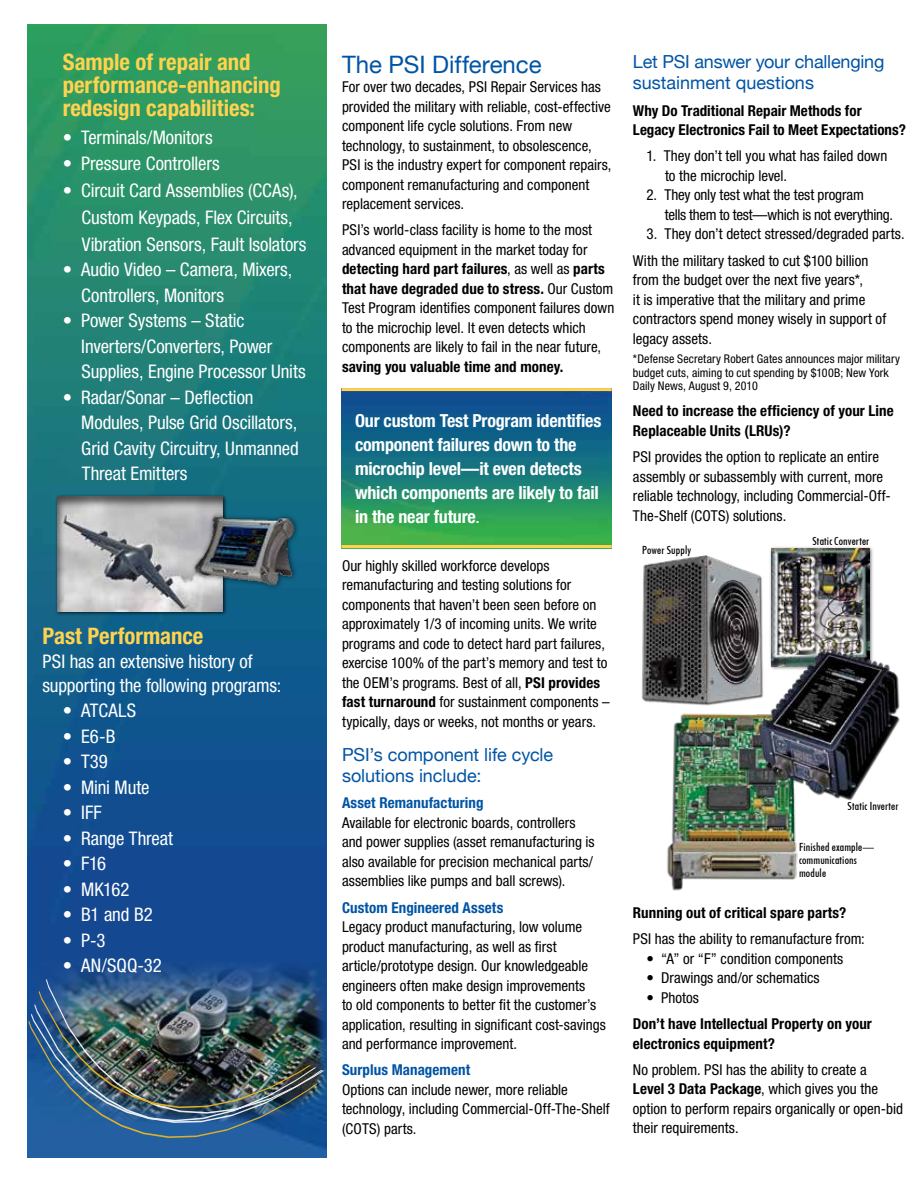
<style>
.page{position:relative;width:918px;height:1188px;background:#fff}
.page>*{position:absolute;margin:0;border:0;box-sizing:border-box;transform-origin:0 0}
.t1{font:24px "Helvetica Neue";color:#0054a4}
.t2{font:700 condensed 22.8px/22.8px "Helvetica Neue LT Std";color:#ffd24f}
.t3{font:condensed 18.75px/25.5px "Helvetica Neue LT Std";letter-spacing:-.005em;color:#fff}
.t4{font:700 condensed 18px/24px "Helvetica Neue LT Std";letter-spacing:-.01em;color:#fff}
.t5{font:18px/21px "Helvetica Neue";letter-spacing:-.005em;color:#0054a4}
.t6{font:condensed 15px/19.5px "Helvetica Neue LT Std";color:#000}
.t7{font:700 condensed 15px/19.5px "Helvetica Neue LT Std";letter-spacing:.005em;color:#000}
.t8{font:700 condensed 15px "Helvetica Neue LT Std";letter-spacing:.005em;color:#0054a4}
.t9{font:condensed 12px/13.5px "Helvetica Neue LT Std";letter-spacing:.01em;color:#000}
.t10{font:11.25px/12.8px "Futuri Condensed Regular SWFTE";letter-spacing:.015em;color:#000}
.s1{font-weight:700}
.s2{font-family:"Helvetica Neue";font-weight:400;font-stretch:normal}
</style>
<div class="page">
<img style="left:27px;top:24px;width:300px;height:933px">
<img style="left:27px;top:957px;width:300px;height:201px">
<img style="left:341px;top:391px;width:271px;height:154px">
<hr style="left:341px;top:388px;width:271px;height:3px;background:#ffd24f">
<hr style="left:341px;top:545px;width:271px;height:3px;background:#ffd24f">
<img style="left:667px;top:713px;width:131px;height:178px">
<div style="left:770px;top:546px;width:104px;height:125px;background:#000;opacity:.55"></div>
<img style="left:772px;top:549px;width:97px;height:97px">
<img style="left:641px;top:555px;width:122px;height:151px">
<img style="left:751px;top:646px;width:149px;height:156px">
<div style="left:55px;top:494px;width:172px;height:122px;background:#000;opacity:.75"></div>
<div style="left:56px;top:495px;width:168px;height:117px;background:#000;opacity:.55"></div>
<div style="left:191px;top:512px;width:109px;height:79px;background:#000;opacity:.65"></div>
<img style="left:192px;top:509px;width:105px;height:79px">
<h2 class="t2" style="left:63px;top:50px;width:220px">Sample of repair and performance-enhancing redesign capabilities:</h2>
<p class="t3" style="left:63px;top:125px;width:151px">• Terminals/Monitors</p>
<p class="t3" style="left:63px;top:150px;width:158px">• Pressure Controllers</p>
<p class="t3" style="left:82px;top:177px;width:227px;line-height:27px;text-indent:-19px">• Circuit Card Assemblies (CCAs),<br>Custom Keypads, Flex Circuits,<br>Vibration Sensors, Fault Isolators</p>
<p class="t3" style="left:81px;top:257px;width:213px;text-indent:-18px">• Audio Video – Camera, Mixers,<br>Controllers, Monitors</p>
<p class="t3" style="left:81px;top:308px;width:226px;text-indent:-18px">• Power Systems – Static<br>Inverters/Converters, Power<br>Supplies, Engine Processor Units</p>
<p class="t3" style="left:81px;top:384px;width:219px;text-indent:-18px">• Radar/Sonar – Deflection<br>Modules, Pulse Grid Oscillators,<br>Grid Cavity Circuitry, Unmanned<br>Threat Emitters</p>
<h2 class="t2" style="left:43px;top:624px;width:162px">Past Performance</h2>
<p class="t3" style="left:43px;top:649px;width:240px;line-height:24px">PSI has an extensive history of supporting the following programs:</p>
<p class="t3" style="left:63px;top:698px;width:75px">• ATCALS</p>
<p class="t3" style="left:63px;top:723px;width:54px">• E6-B</p>
<p class="t3" style="left:63px;top:749px;width:47px">• T39</p>
<p class="t3" style="left:63px;top:774px;width:88px">• Mini Mute</p>
<p class="t3" style="left:63px;top:800px;width:41px">• IFF</p>
<p class="t3" style="left:63px;top:825px;width:112px">• Range Threat</p>
<p class="t3" style="left:63px;top:851px;width:45px">• F16</p>
<p class="t3" style="left:63px;top:876px;width:68px">• MK162</p>
<p class="t3" style="left:63px;top:902px;width:91px">• B1 and B2</p>
<p class="t3" style="left:63px;top:927px;width:44px">• P-3</p>
<p class="t3" style="left:63px;top:953px;width:101px">• AN/SQQ-32</p>
<h1 class="t1" style="left:342px;top:50px;width:201px">The PSI Difference</h1>
<p class="t6" style="left:342px;top:77px;width:271px">For over two decades, PSI Repair Services has provided the military with reliable, cost-effective component life cycle solutions. From new technology, to sustainment, to obsolescence, PSI is the industry expert for component repairs, component remanufacturing and component replacement services.</p>
<p class="t6" style="left:342px;top:220px;width:274px">PSI’s world-class facility is home to the most advanced equipment in the market today for <span class="s1">detecting hard part failures</span>, as well as <span class="s1">parts that have degraded due to stress.</span> Our Custom Test Program identifies component failures down to the microchip level. It even detects which components are likely to fail in the near future,</p>
<p class="t7" style="left:342px;top:357px;width:223px">saving you valuable time and money.</p>
<p class="t4" style="left:355px;top:408px;width:248px">Our custom Test Program identifies component failures down to the microchip level—it even detects which components are likely to fail in the near future<span class="s2">.</span></p>
<p class="t6" style="left:342px;top:556px;width:269px">Our highly skilled workforce develops remanufacturing and testing solutions for components that haven’t been seen before on approximately 1/3 of incoming units. We write programs and code to detect hard part failures, exercise 100% of the part’s memory and test to the OEM’s programs. Best of all, <span class="s1">PSI provides fast turnaround</span> for sustainment components – typically, days or weeks, not months or years.</p>
<p class="t5" style="left:342px;top:744px;width:213px">PSI’s component life cycle solutions include:</p>
<p class="t8" style="left:342px;top:794px;width:143px">Asset Remanufacturing</p>
<p class="t6" style="left:342px;top:813px;width:254px">Available for electronic boards, controllers and power supplies (asset remanufacturing is also available for precision mechanical parts/ assemblies like pumps and ball screws).</p>
<p class="t8" style="left:342px;top:898px;width:163px">Custom Engineered Assets</p>
<p class="t6" style="left:342px;top:917px;width:265px">Legacy product manufacturing, low volume product manufacturing, as well as first article/prototype design. Our knowledgeable engineers often make design improvements<br>to old components to better fit the customer’s application, resulting in significant cost-savings and performance improvement.</p>
<p class="t8" style="left:342px;top:1061px;width:130px">Surplus Management</p>
<p class="t6" style="left:342px;top:1080px;width:269px">Options can include newer, more reliable technology, including Commercial-Off-The-Shelf (COTS) parts.</p>
<p class="t5" style="left:633px;top:51px;width:253px">Let PSI answer your challenging sustainment questions</p>
<p class="t7" style="left:633px;top:100px;width:274px">Why Do Traditional Repair Methods for<br>Legacy Electronics Fail to Meet Expectations?</p>
<p class="t6" style="left:665px;top:146px;width:224px;text-indent:-19px">1. They don’t tell you what has failed down to the microchip level.</p>
<p class="t6" style="left:665px;top:185px;width:230px;text-indent:-18px">2. They only test what the test program<br>tells them to test—which is not everything.</p>
<p class="t6" style="left:633px;top:221px;width:273px;line-height:26.2px;text-indent:14px">3. They don’t detect stressed/degraded parts.<br>With the military tasked to cut $100 billion</p>
<p class="t6" style="left:633px;top:270px;width:255px">from the budget over the next five years*,<br>it is imperative that the military and prime contractors spend money wisely in support of legacy assets.</p>
<p class="t9" style="left:633px;top:352px;width:268px">*Defense Secretary Robert Gates announces major military budget cuts, aiming to cut spending by $100B; New York<br>Daily News, August 9, 2010</p>
<p class="t7" style="left:633px;top:401px;width:262px">Need to increase the efficiency of your Line<br>Replaceable Units (LRUs)?</p>
<p class="t6" style="left:633px;top:447px;width:259px">PSI provides the option to replicate an entire assembly or subassembly with current, more reliable technology, including Commercial-Off-The-Shelf (COTS) solutions.</p>
<p class="t10" style="left:642px;top:544px;width:51px">Power Supply</p>
<p class="t10" style="left:813px;top:534px;width:58px">Static Converter</p>
<p class="t10" style="left:848px;top:800px;width:52px">Static Inverter</p>
<p class="t10" style="left:799px;top:841px;width:77px">Finished example— communications module</p>
<p class="t7" style="left:633px;top:903px;width:215px">Running out of critical spare parts?</p>
<p class="t6" style="left:633px;top:929px;width:233px">PSI has the ability to remanufacture from:</p>
<p class="t6" style="left:646px;top:949px;width:198px">• “A” or “F” condition components</p>
<p class="t6" style="left:646px;top:968px;width:175px">• Drawings and/or schematics</p>
<p class="t6" style="left:646px;top:988px;width:54px">• Photos</p>
<p class="t7" style="left:633px;top:1014px;width:241px">Don’t have Intellectual Property on your electronics equipment?</p>
<p class="t6" style="left:633px;top:1060px;width:272px">No problem. PSI has the ability to create a<br><span class="s1">Level 3 Data Package</span>, which gives you the option to perform repairs organically or open-bid their requirements.</p>
</div>
